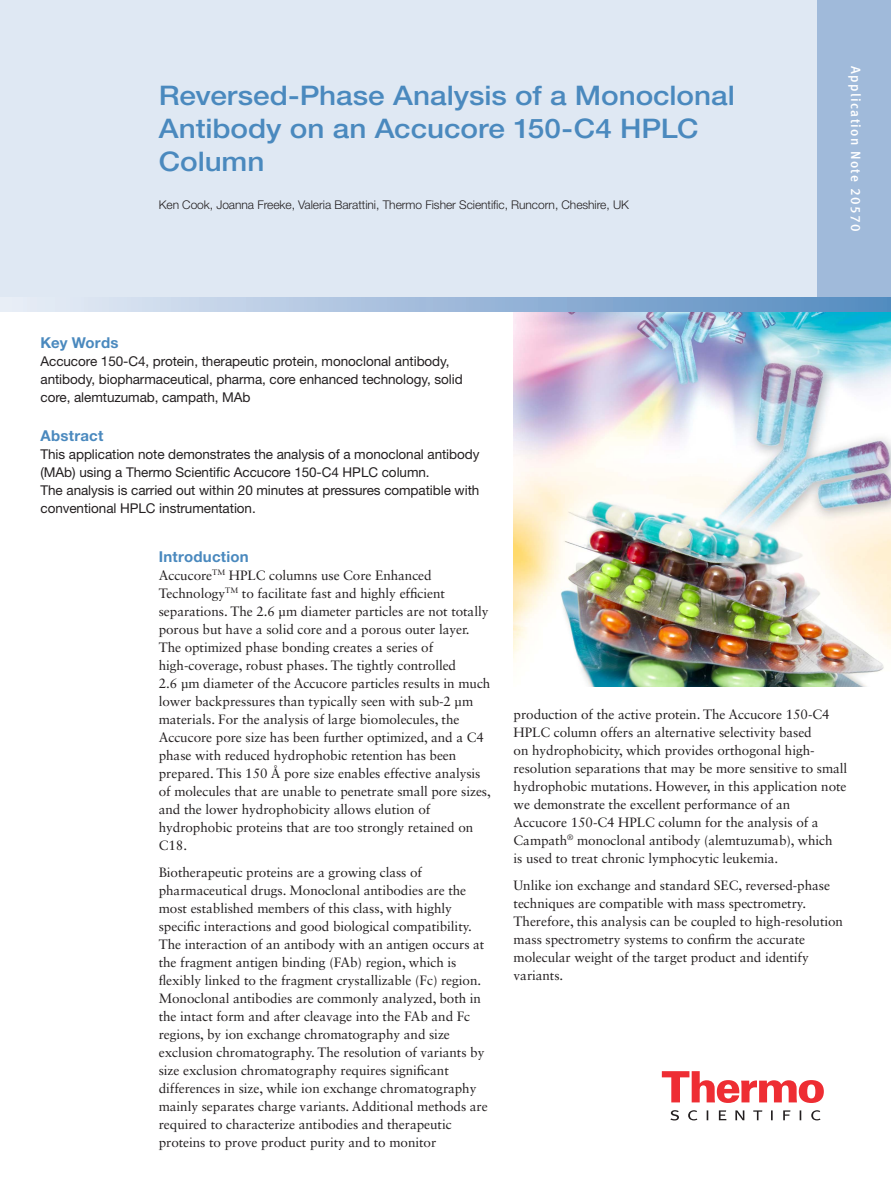
<style>
.page{position:relative;width:891px;height:1188px;background:#fff}
.page>*{position:absolute;margin:0;border:0;box-sizing:border-box;transform-origin:0 0}
.t1{font:500 27px/33px "Helvetica Neue LT Std";letter-spacing:-.005em;color:#4a89be;scale:1.1 1}
.Headline_level_1{font:700 15px "Helvetica Neue LT Std";letter-spacing:.015em;color:#4a89be}
.Body_copy{font:13.5px/18px "Sabon LT Std";letter-spacing:-.005em;color:#231f20}
.Goal_Text{font:13.5px/18px "Helvetica Neue LT Std";letter-spacing:-.005em;color:#231f20}
.Keywords_Text{font:13.5px/18px "Helvetica Neue LT Std";letter-spacing:-.005em;color:#231f20}
.Document_Type{font:13.5px "Meta Medium LF";letter-spacing:.1em;color:#fff}
.Author{font:300 12px "Helvetica Neue LT Std";letter-spacing:-.005em;color:#231f20}
</style>
<div class="page">
<div style="left:0;top:0;width:891px;height:303px;background:#dfe8f3"></div>
<div style="left:817px;top:0;width:74px;height:303px;background:#a0bada"></div>
<svg style="left:662px;top:1071px;width:162px;height:32px"></svg>
<svg style="left:670px;top:1110px;width:151px;height:10px"></svg>
<img style="left:514px;top:312px;width:377px;height:375px">
<svg style="left:0;top:297px;width:891px;height:15px;background:#9ebbda"></svg>
<p class="t1" style="left:159px;top:79px;width:525px">Reversed-Phase Analysis of a Monoclonal<br>Antibody on an Accucore 150-C4 HPLC<br>Column</p>
<p class="Author" style="left:159px;top:198px;width:472px">Ken Cook, Joanna Freeke, Valeria Barattini, Thermo Fisher Scientific, Runcorn, Cheshire, UK</p>
<p class="Headline_level_1" style="left:40px;top:334px;width:80px">Key Words</p>
<p class="Keywords_Text" style="left:40px;top:352px;width:424px">Accucore 150-C4, protein, therapeutic protein, monoclonal antibody, antibody, biopharmaceutical, pharma, core enhanced technology, solid core, alemtuzumab, campath, MAb</p>
<p class="Headline_level_1" style="left:40px;top:427px;width:64px">Abstract</p>
<p class="Goal_Text" style="left:40px;top:445px;width:441px">This application note demonstrates the analysis of a monoclonal antibody (MAb) using a Thermo Scientific Accucore 150-C4 HPLC column.<br>The analysis is carried out within 20 minutes at pressures compatible with conventional HPLC instrumentation.</p>
<p class="Document_Type" style="left:864px;top:66px;width:167px;rotate:90deg">Application Note 20570</p>
<p class="Headline_level_1" style="left:159px;top:547px;width:92px">Introduction</p>
<p class="Body_copy" style="left:159px;top:566px;width:334px">Accucore<sup>TM</sup> HPLC columns use Core Enhanced Technology<sup>TM</sup> to facilitate fast and highly efficient separations. The 2.6 µm diameter particles are not totally porous but have a solid core and a porous outer layer.<br>The optimized phase bonding creates a series of high-coverage, robust phases. The tightly controlled<br>2.6 µm diameter of the Accucore particles results in much lower backpressures than typically seen with sub-2 µm materials. For the analysis of large biomolecules, the Accucore pore size has been further optimized, and a C4 phase with reduced hydrophobic retention has been prepared. This 150 Å pore size enables effective analysis of molecules that are unable to penetrate small pore sizes, and the lower hydrophobicity allows elution of hydrophobic proteins that are too strongly retained on C18.</p>
<p class="Body_copy" style="left:159px;top:863px;width:331px">Biotherapeutic proteins are a growing class of pharmaceutical drugs. Monoclonal antibodies are the most established members of this class, with highly specific interactions and good biological compatibility.<br>The interaction of an antibody with an antigen occurs at the fragment antigen binding (FAb) region, which is flexibly linked to the fragment crystallizable (Fc) region.<br>Monoclonal antibodies are commonly analyzed, both in the intact form and after cleavage into the FAb and Fc regions, by ion exchange chromatography and size exclusion chromatography. The resolution of variants by size exclusion chromatography requires significant differences in size, while ion exchange chromatography mainly separates charge variants. Additional methods are required to characterize antibodies and therapeutic proteins to prove product purity and to monitor</p>
<p class="Body_copy" style="left:514px;top:705px;width:335px">production of the active protein. The Accucore 150-C4<br>HPLC column offers an alternative selectivity based<br>on hydrophobicity, which provides orthogonal high&shy;resolution separations that may be more sensitive to small hydrophobic mutations. However, in this application note we demonstrate the excellent performance of an<br>Accucore 150-C4 HPLC column for the analysis of a Campath<sup>®</sup> monoclonal antibody (alemtuzumab), which<br>is used to treat chronic lymphocytic leukemia.</p>
<p class="Body_copy" style="left:514px;top:876px;width:331px">Unlike ion exchange and standard SEC, reversed-phase techniques are compatible with mass spectrometry.<br>Therefore, this analysis can be coupled to high-resolution mass spectrometry systems to confirm the accurate molecular weight of the target product and identify variants.</p>
</div>
